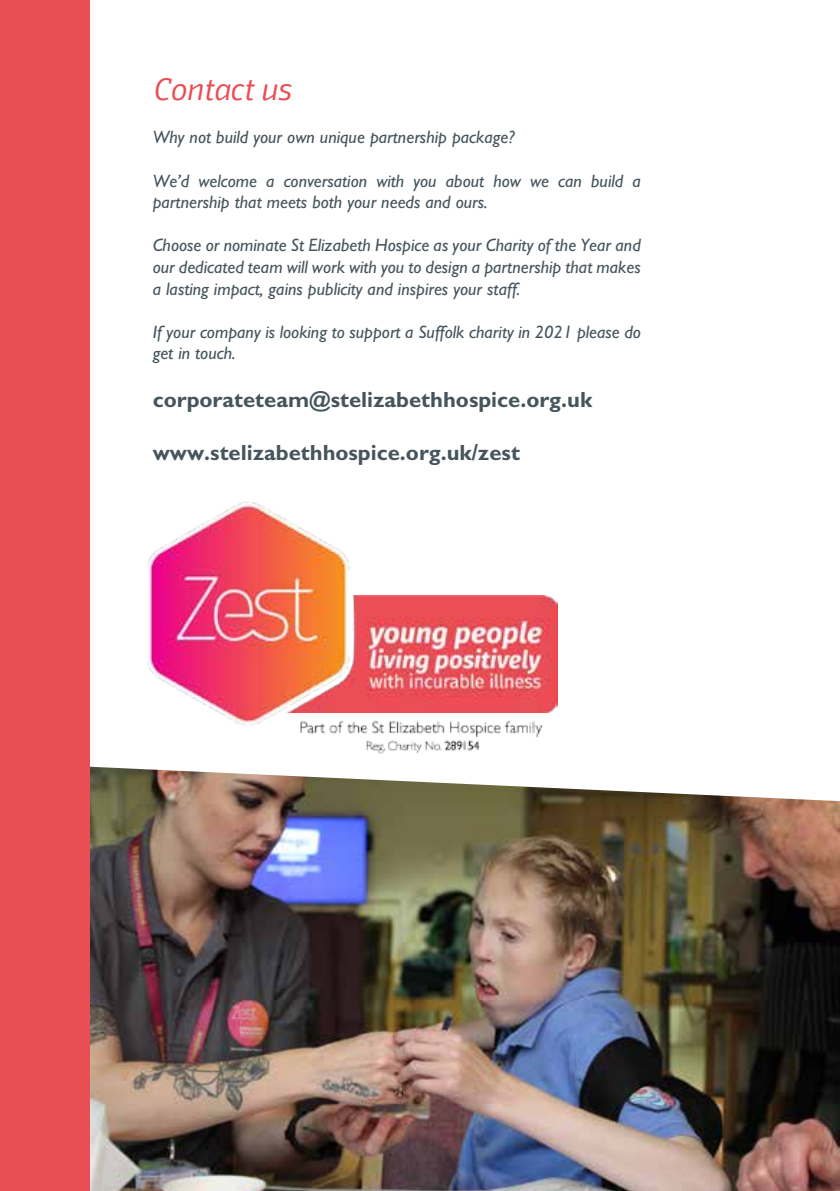
<style>
.page{position:relative;width:840px;height:1191px;background:#fff}
.page>*{position:absolute;margin:0;border:0;box-sizing:border-box;transform-origin:0 0}
.t1{font:italic 300 32px "Domotika Trial";color:#ea4e55}
.t2{font:700 22px "M Gill Sans";color:#46555d}
.t3{font:italic 18px/21.6px "M Gill Sans";color:#46555d}
</style>
<div class="page">
<img style="left:90px;top:766px;width:749px;height:425px">
<div style="left:0;top:0;width:90px;height:1191px;background:#ea4e55"></div>
<img style="left:147px;top:502px;width:203px;height:224px">
<img style="left:286px;top:596px;width:271px;height:117px">
<img style="left:298px;top:717px;width:245px;height:37px">
<h1 class="t1" style="left:153px;top:71px;width:140px">Contact us</h1>
<p class="t3" style="left:153px;top:127px;width:363px">Why not build your own unique partnership package?</p>
<p class="t3" style="left:153px;top:170px;width:489px">We’d welcome a conversation with you about how we can build a partnership that meets both your needs and ours.</p>
<p class="t3" style="left:153px;top:235px;width:489px;text-align:justify">Choose or nominate St Elizabeth Hospice as your Charity of the Year and our dedicated team will work with you to design a partnership that makes a lasting impact, gains publicity and inspires your staff.</p>
<p class="t3" style="left:153px;top:321px;width:489px">If your company is looking to support a Suffolk charity in 2021 please do get in touch.</p>
<p class="t2" style="left:153px;top:388px;width:441px">corporateteam@stelizabethhospice.org.uk</p>
<p class="t2" style="left:153px;top:440px;width:368px">www.stelizabethhospice.org.uk/zest</p>
</div>
